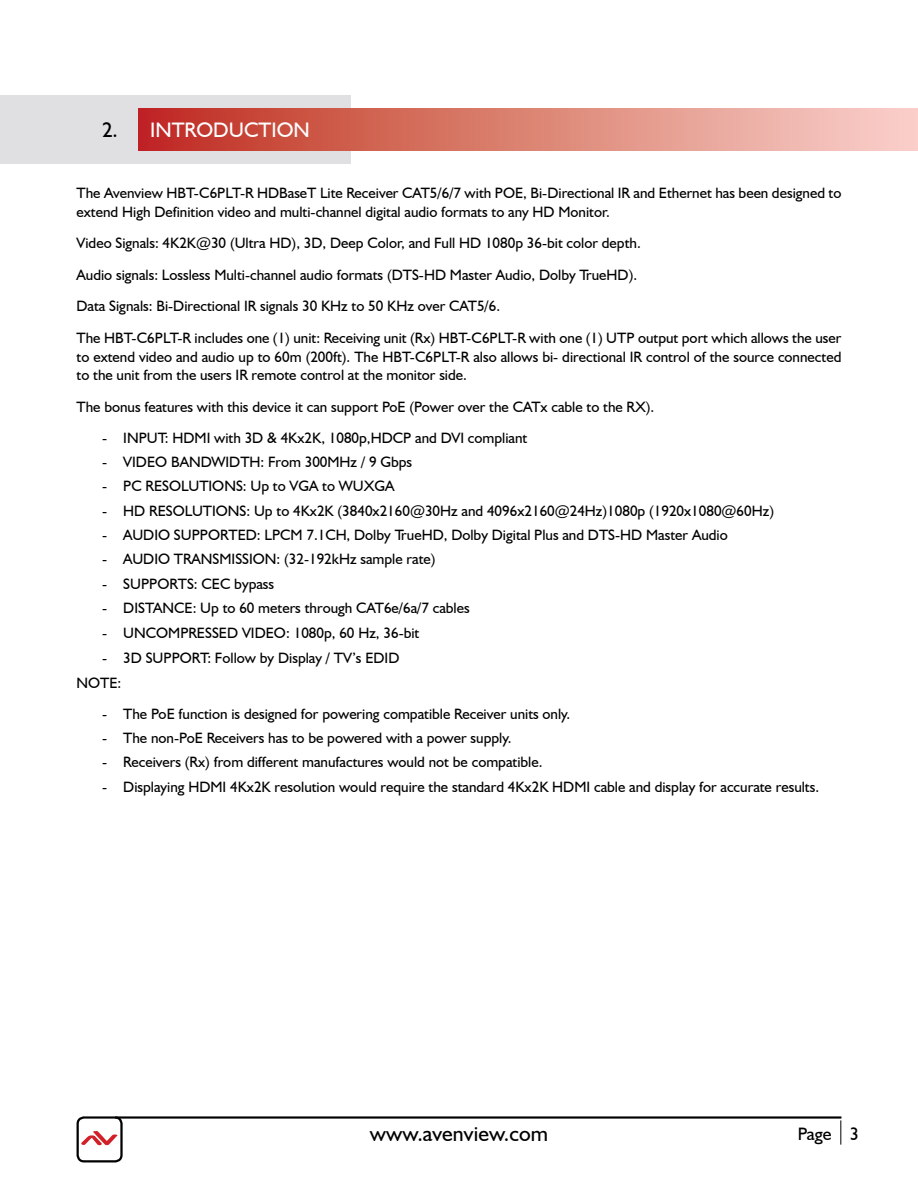
<style>
.page{position:relative;width:918px;height:1188px;background:#fff}
.page>*{position:absolute;margin:0;border:0;box-sizing:border-box;transform-origin:0 0}
.t1{font:21.75px "Humanist 521 BT";letter-spacing:.005em;color:#000}
.t2{font:21px "Humanist 521 BT";color:#fff}
.t3{font:18px "Humanist 521 BT";color:#000}
.t4{font:15px/31.5px "Humanist 521 BT";color:#000}
.s1{color:#000}
</style>
<div class="page">
<hr style="left:84px;top:1116px;width:757px;height:3px;background:#000">
<svg style="left:840px;top:1120px;width:1px;height:25px"></svg>
<svg style="left:81px;top:1131px;width:37px;height:15px"></svg>
<div style="left:77px;top:1116px;width:46px;height:46px;border:2px solid #000;border-radius:6px"></div>
<div style="left:0;top:96px;width:351px;height:68px;background:#e0e0e2"></div>
<div style="left:138px;top:109px;width:780px;height:42px;background:linear-gradient(to right,#be2d1e,#fad5cb)"></div>
<h2 class="t2" style="left:102px;top:117px;width:69px"><span class="s1">2.</span> Introd</h2>
<h2 class="t2" style="left:229px;top:117px;width:29px">uction</h2>
<p class="t4" style="left:77px;top:183px;width:766px;line-height:18.8px">The Avenview HBT-C6PLT-R HDBaseT Lite Receiver CAT5/6/7 with POE, Bi-Directional IR and Ethernet has been designed to extend High Definition video and multi-channel digital audio formats to any HD Monitor.</p>
<p class="t4" style="left:77px;top:227px;width:766px">Video Signals: 4K2K@30 (Ultra HD), 3D, Deep Color, and Full HD 1080p 36-bit color depth.<br>Audio signals: Lossless Multi-channel audio formats (DTS-HD Master Audio, Dolby TrueHD).<br>Data Signals: Bi-Directional IR signals 30 KHz to 50 KHz over CAT5/6.<br>The HBT-C6PLT-R includes one (1) unit: Receiving unit (Rx) HBT-C6PLT-R with one (1) UTP output port which allows the user</p>
<p class="t4" style="left:77px;top:347px;width:766px;line-height:18.8px">to extend video and audio up to 60m (200ft). The HBT-C6PLT-R also allows bi- directional IR control of the source connected to the unit from the users IR remote control at the monitor side.</p>
<p class="t4" style="left:77px;top:391px;width:579px">The bonus features with this device it can support PoE (Power over the CATx cable to the RX).</p>
<p class="t4" style="left:102px;top:421px;width:427px">- INPUT: HDMI with 3D &amp; 4Kx2K, 1080p,HDCP and DVI compliant</p>
<p class="t4" style="left:102px;top:446px;width:312px">- VIDEO BANDWIDTH: From 300MHz / 9 Gbps</p>
<p class="t4" style="left:102px;top:470px;width:294px">- PC RESOLUTIONS: Up to VGA to WUXGA</p>
<p class="t4" style="left:102px;top:495px;width:674px">- HD RESOLUTIONS: Up to 4Kx2K (3840x2160@30Hz and 4096x2160@24Hz)1080p (1920x1080@60Hz)</p>
<p class="t4" style="left:102px;top:519px;width:627px">- AUDIO SUPPORTED: LPCM 7.1CH, Dolby TrueHD, Dolby Digital Plus and DTS-HD Master Audio</p>
<p class="t4" style="left:102px;top:543px;width:335px">- AUDIO TRANSMISSION: (32-192kHz sample rate)</p>
<p class="t4" style="left:102px;top:568px;width:174px">- SUPPORTS: CEC bypass</p>
<p class="t4" style="left:102px;top:592px;width:369px">- DISTANCE: Up to 60 meters through CAT6e/6a/7 cables</p>
<p class="t4" style="left:102px;top:616px;width:319px">- UNCOMPRESSED VIDEO: 1080p, 60 Hz, 36-bit</p>
<p class="t4" style="left:76px;top:645px;width:325px;line-height:25px;text-indent:26px">- 3D SUPPORT: Follow by Display / TV’s EDID<br>NOTE:</p>
<p class="t4" style="left:102px;top:697px;width:470px">- The PoE function is designed for powering compatible Receiver units only.</p>
<p class="t4" style="left:102px;top:722px;width:411px">- The non-PoE Receivers has to be powered with a power supply.</p>
<p class="t4" style="left:102px;top:746px;width:442px">- Receivers (Rx) from different manufactures would not be compatible.</p>
<p class="t4" style="left:102px;top:771px;width:719px">- Displaying HDMI 4Kx2K resolution would require the standard 4Kx2K HDMI cable and display for accurate results.</p>
<h1 class="t1" style="left:370px;top:1120px;width:180px">www.avenview.com</h1>
<p class="t3" style="left:798px;top:1123px;width:62px">Page 3</p>
</div>
